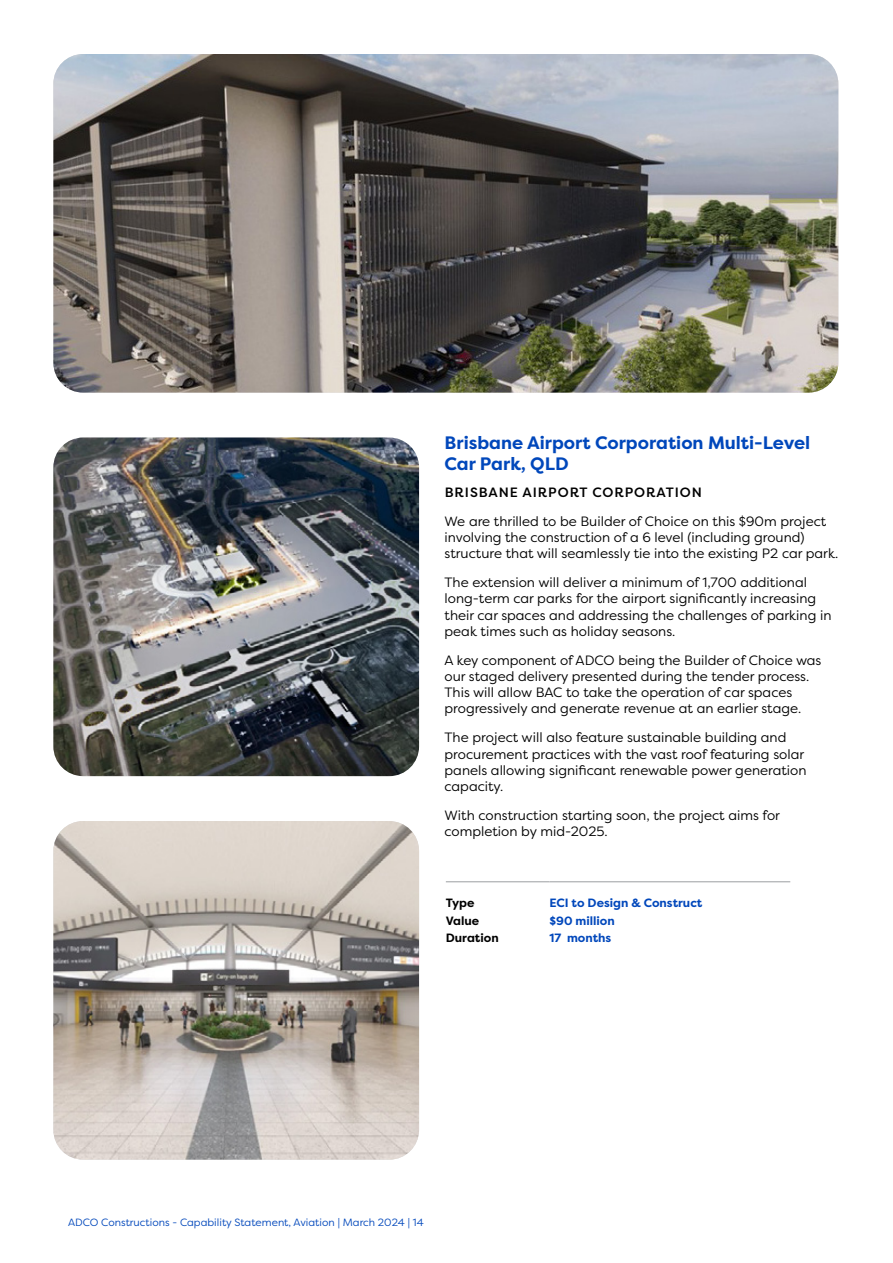
<style>
.page{position:relative;width:893px;height:1263px;background:#fff}
.page>*{position:absolute;margin:0;border:0;box-sizing:border-box;transform-origin:0 0}
.t1{font:700 18px/21px "Filson Pro";color:#0047bb}
.t2{font:13.5px/16.2px "Filson Pro";color:#000}
.t3{font:500 13.5px "Filson Pro";letter-spacing:.07em;color:#000}
.t4{font:700 12px "Filson Pro";color:#0047bb}
.t5{font:700 12px "Filson Pro";color:#000}
.t6{font:10.5px "Filson Pro";color:#0047bb}
</style>
<div class="page">
<img style="left:53px;top:54px;width:785px;height:339px">
<img style="left:53px;top:821px;width:366px;height:339px">
<img style="left:53px;top:437px;width:366px;height:339px">
<hr style="left:446px;top:881px;width:103px;height:1px;background:#a7a9ac">
<hr style="left:549px;top:881px;width:241px;height:1px;background:#a7a9ac">
<h1 class="t1" style="left:445px;top:433px;width:367px">Brisbane Airport Corporation Multi-Level<br>Car Park, QLD</h1>
<p class="t3" style="left:445px;top:483px;width:259px">BRISBANE AIRPORT CORPORATION</p>
<p class="t2" style="left:445px;top:513px;width:395px">We are thrilled to be Builder of Choice on this $90m project involving the construction of a 6 level (including ground) structure that will seamlessly tie into the existing P2 car park.</p>
<p class="t2" style="left:445px;top:574px;width:388px">The extension will deliver a minimum of 1,700 additional long-term car parks for the airport significantly increasing their car spaces and addressing the challenges of parking in peak times such as holiday seasons.</p>
<p class="t2" style="left:445px;top:652px;width:378px">A key component of ADCO being the Builder of Choice was our staged delivery presented during the tender process.<br>This will allow BAC to take the operation of car spaces progressively and generate revenue at an earlier stage.</p>
<p class="t2" style="left:445px;top:729px;width:363px">The project will also feature sustainable building and procurement practices with the vast roof featuring solar panels allowing significant renewable power generation capacity.</p>
<p class="t2" style="left:445px;top:807px;width:337px">With construction starting soon, the project aims for completion by mid-2025.</p>
<p class="t5" style="left:446px;top:896px;width:30px">Type</p>
<p class="t4" style="left:549px;top:896px;width:154px">ECI to Design &amp; Construct</p>
<p class="t5" style="left:446px;top:913px;width:35px">Value</p>
<p class="t4" style="left:549px;top:913px;width:67px">$90 million</p>
<p class="t5" style="left:446px;top:930px;width:54px">Duration</p>
<p class="t4" style="left:549px;top:930px;width:63px">17 months</p>
<p class="t6" style="left:68px;top:1215px;width:357px">ADCO Constructions - Capability Statement, Aviation | March 2024 | 14</p>
</div>
